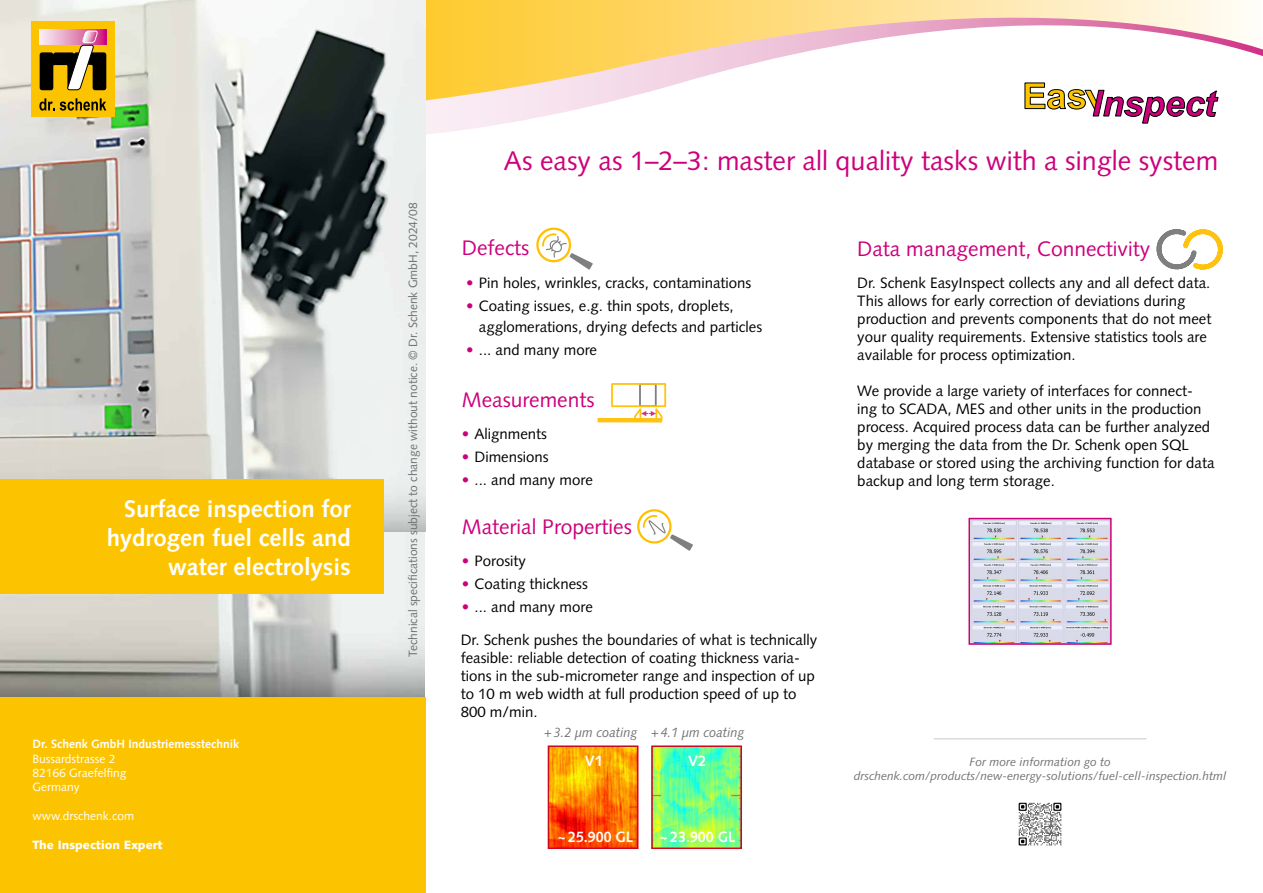
<style>
.page{position:relative;width:1263px;height:893px;background:#fff}
.page>*{position:absolute;margin:0;border:0;box-sizing:border-box;transform-origin:0 0}
.t1{font:27px "Syntax LT Pro";color:#cd007b}
.t2{font:700 24px/28.8px "Syntax LT Pro";color:#fff;text-align:right}
.t3{font:21px "Syntax LT Pro";color:#cd007b}
.t4{font:15px/18px "Syntax LT Pro";color:#000}
.t5{font:700 15px "Syntax LT Pro";color:#fff;scale:.95 1}
.t6{font:700 15px "Syntax LT Pro";color:#fff}
.t7{font:italic 13.5px "Syntax LT Pro";color:#707172;scale:.95 1}
.t8{font:italic 12px/14.4px "Syntax LT Pro";color:#707172;text-align:center}
.t9{font:12px "Syntax LT Pro";color:#707172}
.t10{font:12px/14.4px "Syntax LT Pro";color:#fff}
.t11{font:700 12px "Syntax LT Pro";color:#fff}
.t12{font:900 12px "Syntax LT Pro";color:#fff}
.s1{color:#cd007b}
</style>
<div class="page">
<svg style="left:425px;top:0;width:838px;height:174px"></svg>
<img style="left:0;top:532px;width:425px;height:165px">
<img style="left:0;top:0;width:425px;height:532px">
<div style="left:32px;top:21px;width:83px;height:96px;background:#fcc400"></div>
<svg style="left:39px;top:98px;width:67px;height:13px"></svg>
<svg style="left:40px;top:30px;width:66px;height:61px"></svg>
<div style="left:0;top:479px;width:384px;height:115px;background:#fcc400"></div>
<div style="left:0;top:697px;width:425px;height:196px;background:#fcc400"></div>
<svg style="left:1025px;top:83px;width:193px;height:40px"></svg>
<div style="left:639px;top:383px;width:18px;height:24px;border:2px solid #7f7f7f"></div>
<div style="left:611px;top:383px;width:55px;height:24px;border:2px solid #ffc20e"></div>
<hr style="left:598px;top:418px;width:64px;height:4px;background:#ffc20e">
<svg style="left:633px;top:407px;width:30px;height:15px"></svg>
<img style="left:551px;top:748px;width:84px;height:98px">
<div style="left:548px;top:745px;width:90px;height:104px;border:2px solid #cd071e"></div>
<img style="left:654px;top:748px;width:85px;height:98px">
<div style="left:651px;top:745px;width:91px;height:104px;border:2px solid #cd071e"></div>
<div style="left:637px;top:509px;width:34px;height:35px;border:2px solid #ffc000;border-radius:50%"></div>
<svg style="left:642px;top:515px;width:51px;height:36px"></svg>
<div style="left:536px;top:228px;width:35px;height:34px;border:2px solid #ffc000;border-radius:50%"></div>
<svg style="left:541px;top:233px;width:52px;height:37px"></svg>
<svg style="left:1156px;top:229px;width:67px;height:41px"></svg>
<img style="left:971px;top:521px;width:138px;height:121px">
<div style="left:968px;top:518px;width:144px;height:127px;border:2px solid #cd007b"></div>
<img style="left:1018px;top:802px;width:44px;height:44px">
<hr style="left:934px;top:738px;width:212px;height:1px;background:#c6c7c8">
<h2 class="t2" style="left:107px;top:494px;width:246px">Surface inspection for hydrogen fuel cells and water electrolysis</h2>
<p class="t11" style="left:32px;top:737px;width:208px">Dr. Schenk GmbH Industriemesstechnik</p>
<p class="t10" style="left:32px;top:751px;width:96px">Bussardstrasse 2<br>82166 Graefelfing<br>Germany</p>
<p class="t10" style="left:32px;top:809px;width:103px">www.drschenk.com</p>
<p class="t12" style="left:32px;top:838px;width:132px">The Inspection Expert</p>
<p class="t9" style="left:406px;top:656px;width:456px;rotate:-90deg">Technical specifications subject to change without notice. © Dr. Schenk GmbH, 2024/08</p>
<h1 class="t1" style="left:504px;top:145px;width:716px">As easy as 1–2–3: master all quality tasks with a single system</h1>
<h3 class="t3" style="left:462px;top:235px;width:69px">Defects</h3>
<p class="t4" style="left:466px;top:274px;width:287px"><span class="s1">•</span> Pin holes, wrinkles, cracks, contaminations</p>
<p class="t4" style="left:479px;top:295px;width:285px;line-height:21px;text-indent:-13px"><span class="s1">•</span> Coating issues, e.g. thin spots, droplets, agglomerations, drying defects and particles</p>
<p class="t4" style="left:466px;top:341px;width:132px"><span class="s1">•</span> ... and many more</p>
<h3 class="t3" style="left:462px;top:387px;width:134px">Measurements</h3>
<p class="t4" style="left:462px;top:425px;width:87px"><span class="s1">•</span> Alignments</p>
<p class="t4" style="left:462px;top:448px;width:88px"><span class="s1">•</span> Dimensions</p>
<p class="t4" style="left:462px;top:471px;width:132px"><span class="s1">•</span> ... and many more</p>
<h3 class="t3" style="left:462px;top:514px;width:172px">Material Properties</h3>
<p class="t4" style="left:462px;top:552px;width:66px"><span class="s1">•</span> Porosity</p>
<p class="t4" style="left:462px;top:575px;width:128px"><span class="s1">•</span> Coating thickness</p>
<p class="t4" style="left:461px;top:591px;width:358px;line-height:32.4px"><span class="s1">•</span> ... and many more<br>Dr. Schenk pushes the boundaries of what is technically</p>
<p class="t4" style="left:461px;top:648px;width:356px">feasible: reliable detection of coating thickness varia&shy;tions in the sub-micrometer range and inspection of up to 10 m web width at full production speed of up to 800 m/min.</p>
<p class="t7" style="left:544px;top:724px;width:212px">+3.2 µm coating +4.1 µm coating</p>
<p class="t6" style="left:585px;top:752px;width:20px">V1</p>
<p class="t6" style="left:688px;top:752px;width:20px">V2</p>
<p class="t5" style="left:557px;top:828px;width:81px">~25.900 GL</p>
<p class="t5" style="left:660px;top:828px;width:81px">~23.900 GL</p>
<h3 class="t3" style="left:857px;top:236px;width:294px">Data management, Connectivity</h3>
<p class="t4" style="left:857px;top:274px;width:355px">Dr. Schenk EasyInspect collects any and all defect data.<br>This allows for early correction of deviations during production and prevents components that do not meet your quality requirements. Extensive statistics tools are available for process optimization.</p>
<p class="t4" style="left:857px;top:382px;width:359px">We provide a large variety of interfaces for connect&shy;ing to SCADA, MES and other units in the production process. Acquired process data can be further analyzed by merging the data from the Dr. Schenk open SQL database or stored using the archiving function for data backup and long term storage.</p>
<p class="t8" style="left:854px;top:755px;width:374px">For more information go to drschenk.com/products/new-energy-solutions/fuel-cell-inspection.html</p>
</div>
